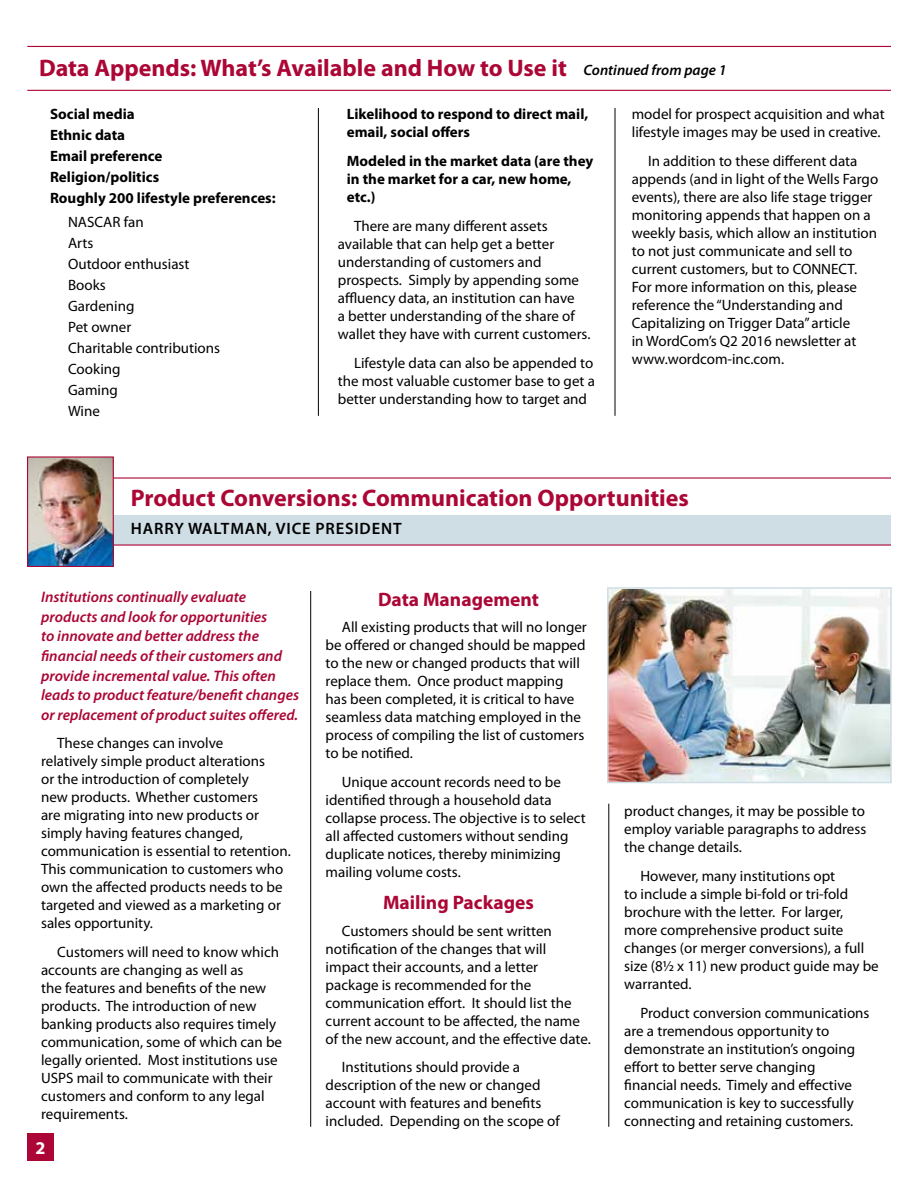
<style>
.page{position:relative;width:918px;height:1188px;background:#fff}
.page>*{position:absolute;margin:0;border:0;box-sizing:border-box;transform-origin:0 0}
.t1{font:700 24px "Myriad Pro";color:#ab0635}
.t2{font:700 19.5px "Myriad Pro";color:#ab0635}
.t3{font:700 18px "Myriad Pro";color:#fff}
.t4{font:600 16.5px "Myriad Pro";letter-spacing:.05em;color:#000}
.t5{font:italic 600 15.3px/19.5px "Myriad Pro";color:#ab0635}
.t6{font:15px/18px "Myriad Pro";color:#000}
.t7{font:700 15px/21px "Myriad Pro";color:#000}
.t8{font:italic 600 15px "Myriad Pro";color:#000}
</style>
<div class="page">
<div style="left:27px;top:1133px;width:27px;height:28px;background:#ab0635"></div>
<hr style="left:27px;top:46px;width:864px;height:1px;background:#ab0635">
<hr style="left:27px;top:90px;width:864px;height:1px;background:#ab0635">
<hr style="left:318px;top:108px;width:1px;height:308px;background:#000">
<hr style="left:615px;top:108px;width:1px;height:308px;background:#000">
<div style="left:27px;top:515px;width:864px;height:29px;background:#cfdde5"></div>
<hr style="left:27px;top:477px;width:864px;height:2px;background:#ab0635">
<hr style="left:27px;top:544px;width:864px;height:2px;background:#ab0635">
<img style="left:29px;top:458px;width:83px;height:107px">
<div style="left:27px;top:456px;width:87px;height:111px;border:1px solid #ab0635"></div>
<hr style="left:310px;top:591px;width:1px;height:536px;background:#000">
<hr style="left:608px;top:804px;width:1px;height:323px;background:#000">
<img style="left:610px;top:590px;width:279px;height:190px">
<div style="left:607px;top:587px;width:285px;height:196px;border:2px solid #cfdde5"></div>
<h1 class="t1" style="left:39px;top:54px;width:529px">Data Appends: What’s Available and How to Use it</h1>
<p class="t7" style="left:347px;top:105px;width:243px;line-height:18px">Likelihood to respond to direct mail, email, social offers</p>
<p class="t7" style="left:347px;top:152px;width:248px;line-height:18px">Modeled in the market data (are they in the market for a car, new home, etc.)</p>
<p class="t6" style="left:338px;top:217px;width:254px;text-indent:16px">There are many different assets available that can help get a better understanding of customers and prospects. Simply by appending some affluency data, an institution can have<br>a better understanding of the share of wallet they have with current customers.</p>
<p class="t6" style="left:338px;top:354px;width:259px;text-align:justify;text-indent:16px">Lifestyle data can also be appended to the most valuable customer base to get a better understanding how to target and</p>
<p class="t8" style="left:583px;top:60px;width:145px">Continued from page 1</p>
<p class="t6" style="left:632px;top:106px;width:254px">model for prospect acquisition and what lifestyle images may be used in creative.</p>
<p class="t6" style="left:632px;top:152px;width:248px;text-indent:16px">In addition to these different data appends (and in light of the Wells Fargo events), there are also life stage trigger monitoring appends that happen on a weekly basis, which allow an institution to not just communicate and sell to current customers, but to CONNECT.<br>For more information on this, please reference the “Understanding and Capitalizing on Trigger Data” article<br>in WordCom’s Q2 2016 newsletter at www.wordcom-inc.com.</p>
<p class="t7" style="left:50px;top:104px;width:227px">Social media<br>Ethnic data<br>Email preference<br>Religion/politics<br>Roughly 200 lifestyle preferences:</p>
<p class="t6" style="left:68px;top:212px;width:154px;line-height:21px">NASCAR fan<br>Arts<br>Outdoor enthusiast<br>Books<br>Gardening<br>Pet owner<br>Charitable contributions<br>Cooking<br>Gaming<br>Wine</p>
<h1 class="t1" style="left:131px;top:484px;width:560px">Product Conversions: Communication Opportunities</h1>
<p class="t4" style="left:131px;top:520px;width:272px">HARRY WALTMAN, VICE PRESIDENT</p>
<p class="t5" style="left:41px;top:587px;width:260px">Institutions continually evaluate products and look for opportunities<br>to innovate and better address the financial needs of their customers and provide incremental value. This often leads to product feature/benefit changes or replacement of product suites offered.</p>
<p class="t6" style="left:41px;top:735px;width:251px;text-indent:16px">These changes can involve<br>relatively simple product alterations<br>or the introduction of completely<br>new products. Whether customers<br>are migrating into new products or simply having features changed, communication is essential to retention.<br>This communication to customers who own the affected products needs to be targeted and viewed as a marketing or sales opportunity.</p>
<p class="t6" style="left:41px;top:943px;width:242px;text-indent:16px">Customers will need to know which accounts are changing as well as<br>the features and benefits of the new products. The introduction of new banking products also requires timely communication, some of which can be legally oriented. Most institutions use USPS mail to communicate with their customers and conform to any legal requirements.</p>
<p class="t3" style="left:36px;top:1138px;width:11px">2</p>
<h2 class="t2" style="left:378px;top:588px;width:162px">Data Management</h2>
<p class="t6" style="left:326px;top:619px;width:263px;text-indent:16px">All existing products that will no longer be offered or changed should be mapped to the new or changed products that will replace them. Once product mapping has been completed, it is critical to have seamless data matching employed in the process of compiling the list of customers to be notified.</p>
<p class="t6" style="left:326px;top:773px;width:262px;text-indent:16px">Unique account records need to be identified through a household data collapse process. The objective is to select all affected customers without sending duplicate notices, thereby minimizing mailing volume costs.</p>
<h2 class="t2" style="left:383px;top:891px;width:152px">Mailing Packages</h2>
<p class="t6" style="left:326px;top:922px;width:267px;text-indent:16px">Customers should be sent written notification of the changes that will impact their accounts, and a letter package is recommended for the communication effort. It should list the current account to be affected, the name of the new account, and the effective date.</p>
<p class="t6" style="left:326px;top:1059px;width:236px;text-indent:16px">Institutions should provide a description of the new or changed account with features and benefits included. Depending on the scope of</p>
<p class="t6" style="left:624px;top:803px;width:244px;text-align:justify">product changes, it may be possible to employ variable paragraphs to address the change details.</p>
<p class="t6" style="left:624px;top:868px;width:256px;text-indent:16px">However, many institutions opt<br>to include a simple bi-fold or tri-fold brochure with the letter. For larger, more comprehensive product suite changes (or merger conversions), a full size (8½ x 11) new product guide may be warranted.</p>
<p class="t6" style="left:624px;top:1004px;width:247px;text-indent:16px">Product conversion communications are a tremendous opportunity to demonstrate an institution’s ongoing effort to better serve changing financial needs. Timely and effective communication is key to successfully connecting and retaining customers.</p>
</div>
